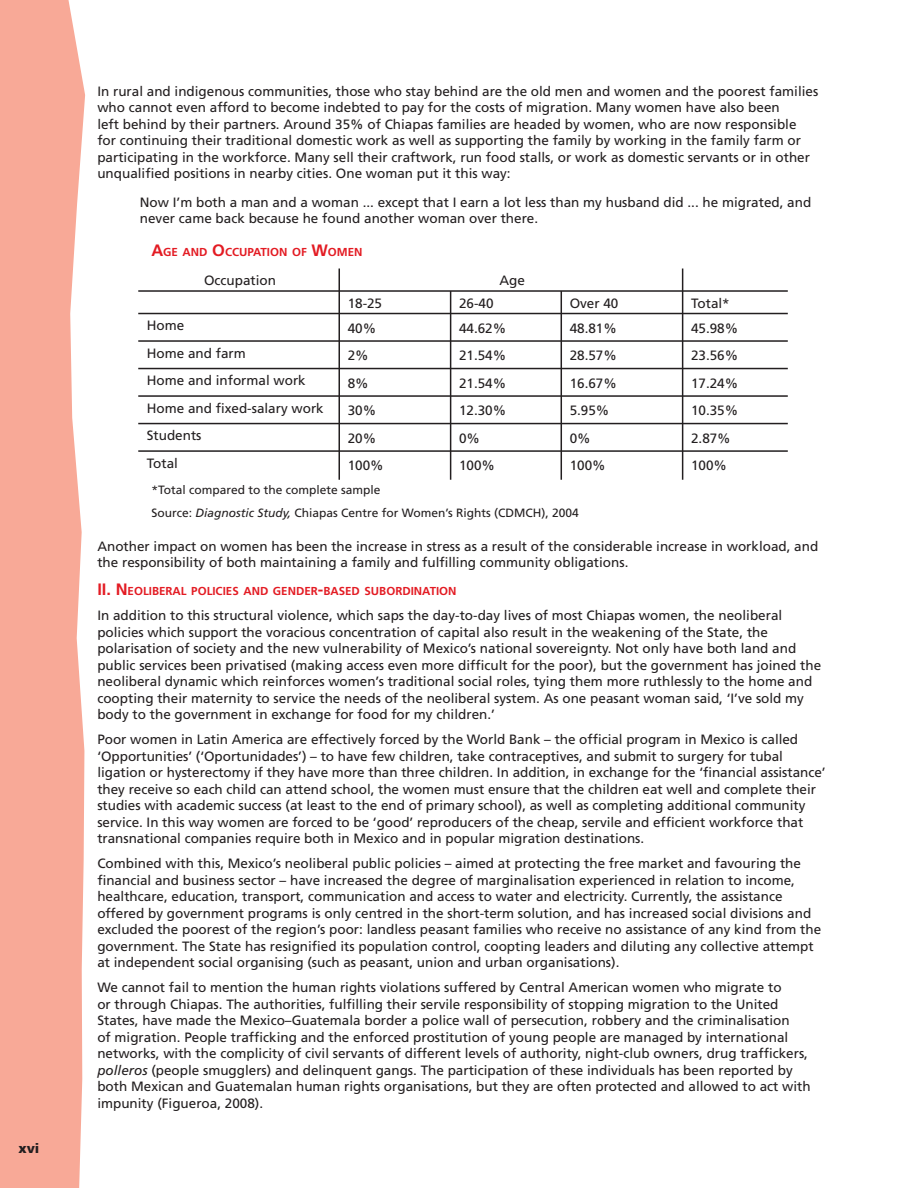
<style>
.page{position:relative;width:918px;height:1188px;background:#fff}
.page>*{position:absolute;margin:0;border:0;box-sizing:border-box;transform-origin:0 0}
.t1{font:13.5px/16.5px "Frutiger";color:#231f20}
.t2{font:900 13.5px "Frutiger";color:#231f20}
.t3{font:12px/23px "Frutiger";color:#231f20}
.t4{font:700 11.55px "Frutiger";color:#e31b23}
.s1{font-size:16.5px}
.s2{font-style:italic}
</style>
<div class="page">
<div style="left:0;top:0;width:85px;height:1188px;background:#f8a997"></div>
<hr style="left:138px;top:290px;width:313px;height:2px;background:#231f20">
<hr style="left:451px;top:290px;width:110px;height:2px;background:#231f20">
<hr style="left:561px;top:290px;width:122px;height:2px;background:#231f20">
<hr style="left:683px;top:290px;width:105px;height:2px;background:#231f20">
<hr style="left:138px;top:313px;width:313px;height:1px;background:#231f20">
<hr style="left:451px;top:313px;width:110px;height:1px;background:#231f20">
<hr style="left:561px;top:313px;width:122px;height:1px;background:#231f20">
<hr style="left:683px;top:313px;width:105px;height:1px;background:#231f20">
<hr style="left:138px;top:340px;width:313px;height:2px;background:#231f20">
<hr style="left:451px;top:340px;width:110px;height:2px;background:#231f20">
<hr style="left:561px;top:340px;width:122px;height:2px;background:#231f20">
<hr style="left:683px;top:340px;width:105px;height:2px;background:#231f20">
<hr style="left:138px;top:368px;width:313px;height:1px;background:#231f20">
<hr style="left:451px;top:368px;width:110px;height:1px;background:#231f20">
<hr style="left:561px;top:368px;width:122px;height:1px;background:#231f20">
<hr style="left:683px;top:368px;width:105px;height:1px;background:#231f20">
<hr style="left:138px;top:395px;width:313px;height:2px;background:#231f20">
<hr style="left:451px;top:395px;width:110px;height:2px;background:#231f20">
<hr style="left:561px;top:395px;width:122px;height:2px;background:#231f20">
<hr style="left:683px;top:395px;width:105px;height:2px;background:#231f20">
<hr style="left:138px;top:423px;width:313px;height:1px;background:#231f20">
<hr style="left:451px;top:423px;width:110px;height:1px;background:#231f20">
<hr style="left:561px;top:423px;width:122px;height:1px;background:#231f20">
<hr style="left:683px;top:423px;width:105px;height:1px;background:#231f20">
<hr style="left:138px;top:450px;width:313px;height:2px;background:#231f20">
<svg style="left:339px;top:269px;width:1px;height:211px"></svg>
<hr style="left:451px;top:450px;width:110px;height:2px;background:#231f20">
<svg style="left:450px;top:292px;width:1px;height:188px"></svg>
<hr style="left:561px;top:450px;width:122px;height:2px;background:#231f20">
<svg style="left:561px;top:292px;width:1px;height:188px"></svg>
<hr style="left:683px;top:450px;width:105px;height:2px;background:#231f20">
<svg style="left:682px;top:269px;width:1px;height:211px"></svg>
<p class="t2" style="left:18px;top:1143px;width:23px">xvi</p>
<p class="t1" style="left:97px;top:84px;width:722px">In rural and indigenous communities, those who stay behind are the old men and women and the poorest families who cannot even afford to become indebted to pay for the costs of migration. Many women have also been<br>left behind by their partners. Around 35% of Chiapas families are headed by women, who are now responsible for continuing their traditional domestic work as well as supporting the family by working in the family farm or participating in the workforce. Many sell their craftwork, run food stalls, or work as domestic servants or in other unqualified positions in nearby cities. One woman put it this way:</p>
<p class="t1" style="left:140px;top:195px;width:673px">Now I’m both a man and a woman ... except that I earn a lot less than my husband did ... he migrated, and never came back because he found another woman over there.</p>
<p class="t4" style="left:151px;top:247px;width:213px"><span class="s1">A</span>GE AND <span class="s1">O</span>CCUPATION OF <span class="s1">W</span>OMEN</p>
<p class="t1" style="left:204px;top:273px;width:73px">Occupation</p>
<p class="t1" style="left:499px;top:273px;width:27px">Age</p>
<p class="t1" style="left:348px;top:296px;width:36px">18-25</p>
<p class="t1" style="left:459px;top:296px;width:36px">26-40</p>
<p class="t1" style="left:570px;top:296px;width:50px">Over 40</p>
<p class="t1" style="left:691px;top:296px;width:40px">Total*</p>
<p class="t1" style="left:147px;top:318px;width:39px">Home</p>
<p class="t1" style="left:348px;top:321px;width:30px">40%</p>
<p class="t1" style="left:459px;top:321px;width:49px">44.62%</p>
<p class="t1" style="left:570px;top:321px;width:49px">48.81%</p>
<p class="t1" style="left:691px;top:321px;width:49px">45.98%</p>
<p class="t1" style="left:147px;top:346px;width:101px">Home and farm</p>
<p class="t1" style="left:348px;top:348px;width:22px">2%</p>
<p class="t1" style="left:459px;top:348px;width:49px">21.54%</p>
<p class="t1" style="left:570px;top:348px;width:49px">28.57%</p>
<p class="t1" style="left:691px;top:348px;width:49px">23.56%</p>
<p class="t1" style="left:147px;top:373px;width:161px">Home and informal work</p>
<p class="t1" style="left:348px;top:376px;width:22px">8%</p>
<p class="t1" style="left:459px;top:376px;width:49px">21.54%</p>
<p class="t1" style="left:570px;top:376px;width:49px">16.67%</p>
<p class="t1" style="left:691px;top:376px;width:49px">17.24%</p>
<p class="t1" style="left:147px;top:401px;width:179px">Home and fixed-salary work</p>
<p class="t1" style="left:348px;top:403px;width:30px">30%</p>
<p class="t1" style="left:459px;top:403px;width:49px">12.30%</p>
<p class="t1" style="left:570px;top:403px;width:41px">5.95%</p>
<p class="t1" style="left:691px;top:403px;width:49px">10.35%</p>
<p class="t1" style="left:147px;top:428px;width:56px">Students</p>
<p class="t1" style="left:348px;top:431px;width:30px">20%</p>
<p class="t1" style="left:459px;top:431px;width:22px">0%</p>
<p class="t1" style="left:570px;top:431px;width:22px">0%</p>
<p class="t1" style="left:691px;top:431px;width:41px">2.87%</p>
<p class="t1" style="left:147px;top:456px;width:33px">Total</p>
<p class="t1" style="left:348px;top:458px;width:37px">100%</p>
<p class="t1" style="left:459px;top:458px;width:37px">100%</p>
<p class="t1" style="left:570px;top:458px;width:37px">100%</p>
<p class="t1" style="left:691px;top:458px;width:37px">100%</p>
<p class="t3" style="left:151px;top:479px;width:429px">*Total compared to the complete sample<br>Source: <span class="s2">Diagnostic Study,</span> Chiapas Centre for Women’s Rights (CDMCH), 2004</p>
<p class="t1" style="left:97px;top:539px;width:722px">Another impact on women has been the increase in stress as a result of the considerable increase in workload, and the responsibility of both maintaining a family and fulfilling community obligations.</p>
<p class="t4" style="left:97px;top:587px;width:361px"><span class="s1">II. N</span>EOLIBERAL POLICIES AND GENDER<span class="s1">-</span>BASED SUBORDINATION</p>
<p class="t1" style="left:97px;top:608px;width:725px">In addition to this structural violence, which saps the day-to-day lives of most Chiapas women, the neoliberal policies which support the voracious concentration of capital also result in the weakening of the State, the polarisation of society and the new vulnerability of Mexico’s national sovereignty. Not only have both land and public services been privatised (making access even more difficult for the poor), but the government has joined the neoliberal dynamic which reinforces women’s traditional social roles, tying them more ruthlessly to the home and coopting their maternity to service the needs of the neoliberal system. As one peasant woman said, ‘I’ve sold my body to the government in exchange for food for my children.’</p>
<p class="t1" style="left:97px;top:732px;width:730px">Poor women in Latin America are effectively forced by the World Bank – the official program in Mexico is called ‘Opportunities’ (‘Oportunidades’) – to have few children, take contraceptives, and submit to surgery for tubal ligation or hysterectomy if they have more than three children. In addition, in exchange for the ‘financial assistance’ they receive so each child can attend school, the women must ensure that the children eat well and complete their studies with academic success (at least to the end of primary school), as well as completing additional community service. In this way women are forced to be ‘good’ reproducers of the cheap, servile and efficient workforce that transnational companies require both in Mexico and in popular migration destinations.</p>
<p class="t1" style="left:97px;top:856px;width:725px">Combined with this, Mexico’s neoliberal public policies – aimed at protecting the free market and favouring the financial and business sector – have increased the degree of marginalisation experienced in relation to income, healthcare, education, transport, communication and access to water and electricity. Currently, the assistance offered by government programs is only centred in the short-term solution, and has increased social divisions and excluded the poorest of the region’s poor: landless peasant families who receive no assistance of any kind from the government. The State has resignified its population control, coopting leaders and diluting any collective attempt at independent social organising (such as peasant, union and urban organisations).</p>
<p class="t1" style="left:97px;top:980px;width:715px">We cannot fail to mention the human rights violations suffered by Central American women who migrate to<br>or through Chiapas. The authorities, fulfilling their servile responsibility of stopping migration to the United States, have made the Mexico–Guatemala border a police wall of persecution, robbery and the criminalisation<br>of migration. People trafficking and the enforced prostitution of young people are managed by international networks, with the complicity of civil servants of different levels of authority, night-club owners, drug traffickers, <span class="s2">polleros</span> (people smugglers) and delinquent gangs. The participation of these individuals has been reported by both Mexican and Guatemalan human rights organisations, but they are often protected and allowed to act with impunity (Figueroa, 2008).</p>
</div>
